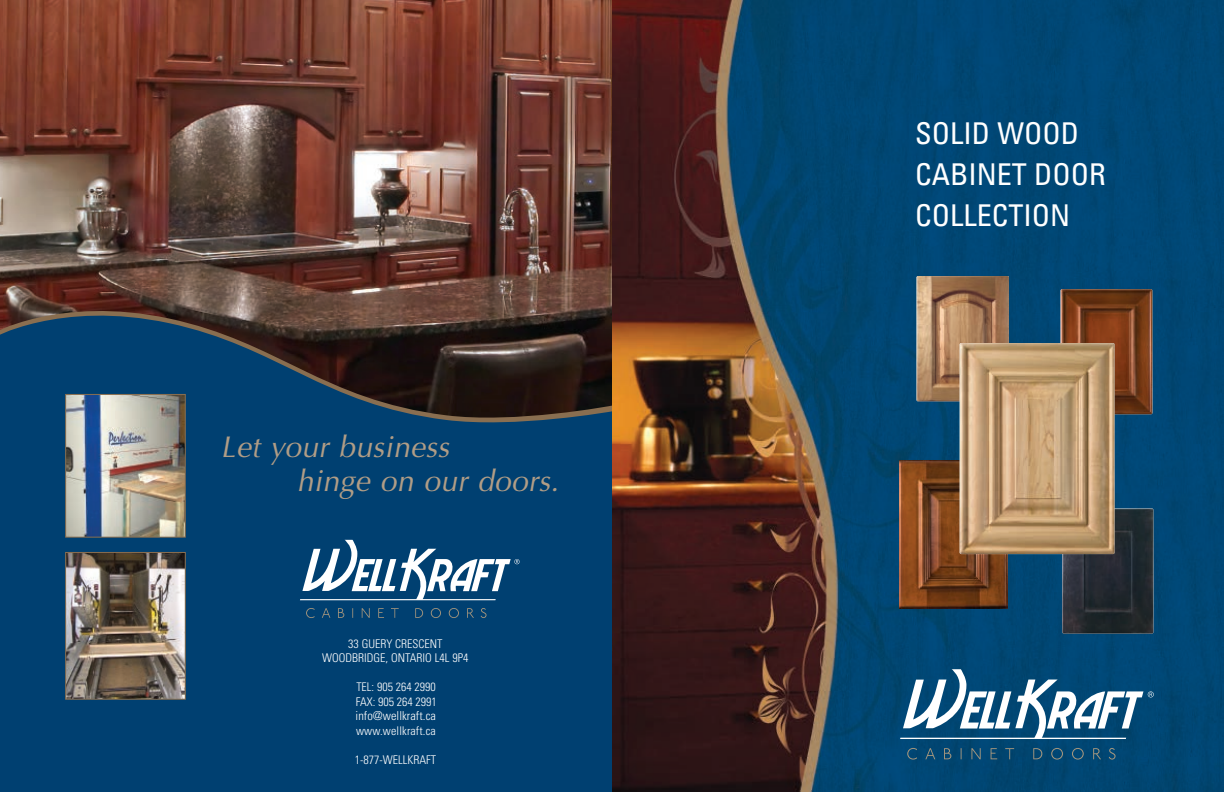
<style>
.page{position:relative;width:1224px;height:792px;background:#fff}
.page>*{position:absolute;margin:0;border:0;box-sizing:border-box;transform-origin:0 0}
.t1{font:italic 30px/34px "Optima";color:#b19d86}
.t2{font:condensed 30px/41.3px "Univers";color:#fff}
.t3{font:300 condensed 12.3px "Univers";letter-spacing:.005em;color:#fff}
.t4{font:300 condensed 12px/14.4px "Univers";color:#fff;text-align:center}
.t5{font:300 condensed 11.9px "Univers";color:#fff}
</style>
<div class="page">
<img style="left:612px;top:0;width:612px;height:792px">
<img style="left:899px;top:461px;width:108px;height:147px">
<img style="left:1061px;top:289px;width:91px;height:125px">
<img style="left:917px;top:276px;width:92px;height:125px">
<img style="left:1062px;top:508px;width:91px;height:126px">
<img style="left:960px;top:343px;width:155px;height:211px">
<svg style="left:907px;top:748px;width:10px;height:12px"></svg>
<svg style="left:925px;top:748px;width:10px;height:11px"></svg>
<svg style="left:944px;top:748px;width:7px;height:11px"></svg>
<svg style="left:971px;top:748px;width:10px;height:11px"></svg>
<svg style="left:991px;top:748px;width:6px;height:11px"></svg>
<svg style="left:1005px;top:748px;width:9px;height:11px"></svg>
<svg style="left:1033px;top:748px;width:9px;height:11px"></svg>
<svg style="left:1051px;top:748px;width:12px;height:12px"></svg>
<svg style="left:1072px;top:748px;width:12px;height:12px"></svg>
<svg style="left:1093px;top:748px;width:8px;height:11px"></svg>
<svg style="left:1109px;top:748px;width:7px;height:12px"></svg>
<svg style="left:900px;top:669px;width:254px;height:70px"></svg>
<div style="left:0;top:308px;width:612px;height:484px;background:#004071"></div>
<img style="left:67px;top:418px;width:117px;height:118px">
<div style="left:65px;top:394px;width:121px;height:144px;border:1px solid #896e50"></div>
<img style="left:67px;top:554px;width:117px;height:144px">
<div style="left:65px;top:552px;width:121px;height:148px;border:1px solid #896e50"></div>
<svg style="left:306px;top:608px;width:9px;height:10px"></svg>
<svg style="left:322px;top:608px;width:8px;height:10px"></svg>
<svg style="left:338px;top:608px;width:6px;height:10px"></svg>
<svg style="left:362px;top:608px;width:8px;height:10px"></svg>
<svg style="left:378px;top:608px;width:6px;height:10px"></svg>
<svg style="left:391px;top:608px;width:8px;height:10px"></svg>
<svg style="left:415px;top:608px;width:8px;height:10px"></svg>
<svg style="left:431px;top:608px;width:10px;height:10px"></svg>
<svg style="left:449px;top:608px;width:10px;height:10px"></svg>
<svg style="left:467px;top:608px;width:7px;height:10px"></svg>
<svg style="left:481px;top:608px;width:6px;height:10px"></svg>
<svg style="left:300px;top:540px;width:220px;height:60px"></svg>
<img style="left:0;top:0;width:612px;height:418px">
<h1 class="t1" style="left:297px;top:430px;width:270px;text-indent:-76px">Let your business<br>hinge on our doors.</h1>
<p class="t4" style="left:322px;top:638px;width:148px">33 GUERY CRESCENT<br>WOODBRIDGE, ONTARIO L4L 9P4</p>
<p class="t5" style="left:356px;top:683px;width:81px">TEL: 905 264 2990</p>
<p class="t4" style="left:356px;top:695px;width:82px">FAX: 905 264 2991</p>
<p class="t3" style="left:356px;top:711px;width:82px">info@wellkraft.ca</p>
<p class="t4" style="left:356px;top:724px;width:81px">www.wellkraft.ca</p>
<p class="t4" style="left:355px;top:753px;width:83px">1-877-WELLKRAFT</p>
<h1 class="t2" style="left:915px;top:115px;width:192px">SOLID WOOD<br>CABINET DOOR<br>COLLECTION</h1>
</div>
